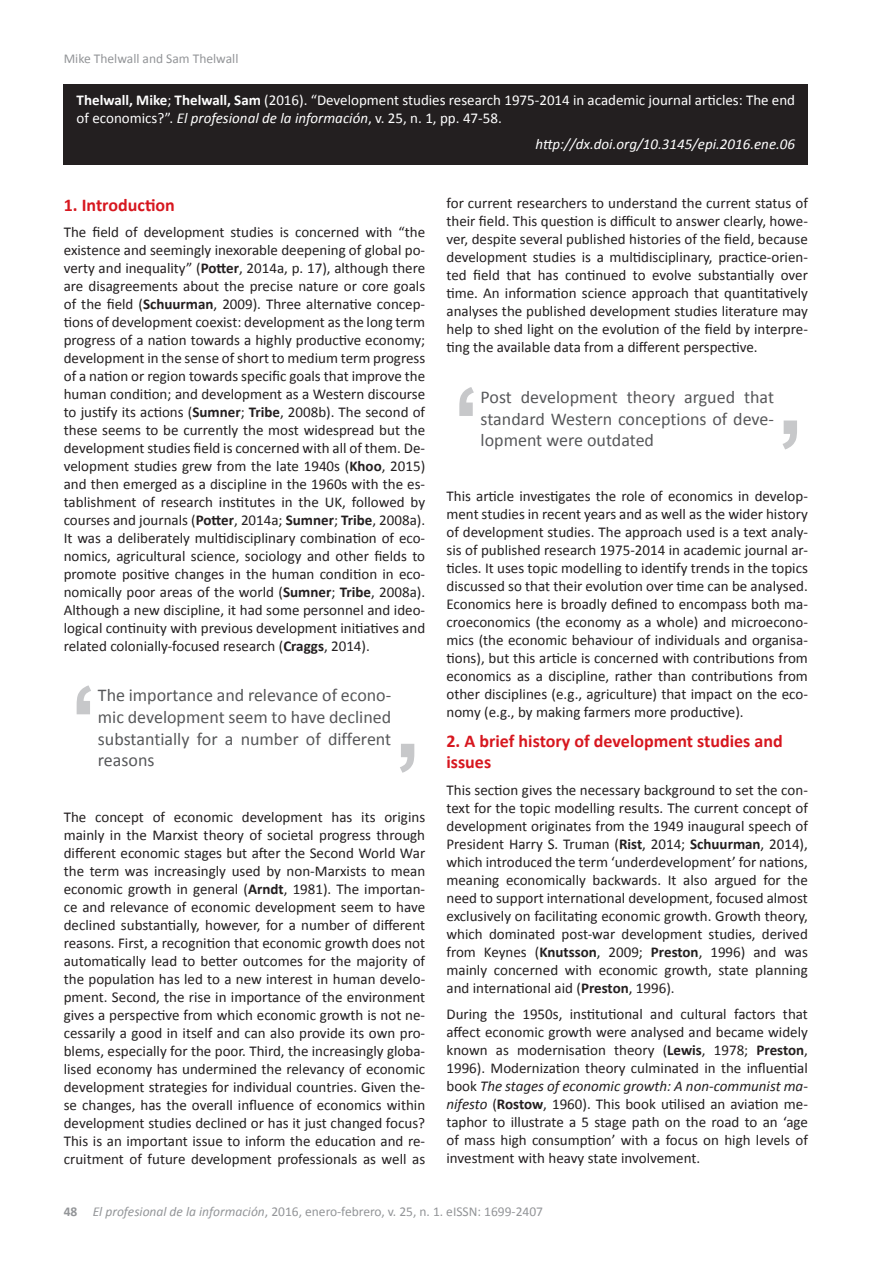
<style>
.page{position:relative;width:893px;height:1263px;background:#fff}
.page>*{position:absolute;margin:0;border:0;box-sizing:border-box;transform-origin:0 0}
.t1{font:18px/21.6px "Calibri";color:#57585a;text-align:justify}
.t2{font:700 18px/21.6px "Calibri";color:#d7171f}
.t3{font:15px/18px "Calibri";color:#231f20;text-align:justify}
.t4{font:15px/18px "Calibri";color:#fff}
.t5{font:italic 15px "Calibri";color:#fff}
.t6{font:13.5px "Calibri";color:#939598}
.s1{font-weight:700}
.s2{font-style:italic}
</style>
<div class="page">
<div style="left:64px;top:84px;width:744px;height:81px;background:#231f20"></div>
<svg style="left:400px;top:744px;width:14px;height:29px"></svg>
<svg style="left:77px;top:685px;width:14px;height:29px"></svg>
<svg style="left:782px;top:420px;width:15px;height:29px"></svg>
<svg style="left:459px;top:387px;width:15px;height:29px"></svg>
<p class="t6" style="left:64px;top:50px;width:176px">Mike Thelwall and Sam Thelwall</p>
<p class="t4" style="left:77px;top:91px;width:720px"><span class="s1">Thelwall, Mike</span>; <span class="s1">Thelwall, Sam</span> (2016). “Development studies research 1975-2014 in academic journal articles: The end of economics?”. <span class="s2">El profesional de la información</span>, v. 25, n. 1, pp. 47-58.</p>
<p class="t5" style="left:535px;top:134px;width:261px">http://dx.doi.org/10.3145/epi.2016.ene.06</p>
<p class="t2" style="left:64px;top:194px;width:113px">1. Introduction</p>
<p class="t3" style="left:64px;top:223px;width:363px">The field of development studies is concerned with “the existence and seemingly inexorable deepening of global po&shy;verty and inequality” (<span class="s1">Potter</span>, 2014a, p. 17), although there are disagreements about the precise nature or core goals of the field (<span class="s1">Schuurman</span>, 2009). Three alternative concep&shy;tions of development coexist: development as the long term progress of a nation towards a highly productive economy; development in the sense of short to medium term progress of a nation or region towards specific goals that improve the human condition; and development as a Western discourse to justify its actions (<span class="s1">Sumner</span>; <span class="s1">Tribe</span>, 2008b). The second of these seems to be currently the most widespread but the development studies field is concerned with all of them. De&shy;velopment studies grew from the late 1940s (<span class="s1">Khoo</span>, 2015) and then emerged as a discipline in the 1960s with the es&shy;tablishment of research institutes in the UK, followed by courses and journals (<span class="s1">Potter</span>, 2014a; <span class="s1">Sumner</span>; <span class="s1">Tribe</span>, 2008a).<br>It was a deliberately multidisciplinary combination of eco&shy;nomics, agricultural science, sociology and other fields to promote positive changes in the human condition in eco&shy;nomically poor areas of the world (<span class="s1">Sumner</span>; <span class="s1">Tribe</span>, 2008a).<br>Although a new discipline, it had some personnel and ideo&shy;logical continuity with previous development initiatives and related colonially-focused research (<span class="s1">Craggs</span>, 2014).</p>
<p class="t1" style="left:98px;top:685px;width:295px">The importance and relevance of econo&shy;mic development seem to have declined substantially for a number of different reasons</p>
<p class="t3" style="left:64px;top:808px;width:363px">The concept of economic development has its origins mainly in the Marxist theory of societal progress through different economic stages but after the Second World War the term was increasingly used by non-Marxists to mean economic growth in general (<span class="s1">Arndt</span>, 1981). The importan&shy;ce and relevance of economic development seem to have declined substantially, however, for a number of different reasons. First, a recognition that economic growth does not automatically lead to better outcomes for the majority of the population has led to a new interest in human develo&shy;pment. Second, the rise in importance of the environment gives a perspective from which economic growth is not ne&shy;cessarily a good in itself and can also provide its own pro&shy;blems, especially for the poor. Third, the increasingly globa&shy;lised economy has undermined the relevancy of economic development strategies for individual countries. Given the&shy;se changes, has the overall influence of economics within development studies declined or has it just changed focus?<br>This is an important issue to inform the education and re&shy;cruitment of future development professionals as well as</p>
<p class="t3" style="left:446px;top:194px;width:363px">for current researchers to understand the current status of their field. This question is difficult to answer clearly, howe&shy;ver, despite several published histories of the field, because development studies is a multidisciplinary, practice-orien&shy;ted field that has continued to evolve substantially over time. An information science approach that quantitatively analyses the published development studies literature may help to shed light on the evolution of the field by interpre&shy;ting the available data from a different perspective.</p>
<p class="t1" style="left:481px;top:386px;width:295px">Post development theory argued that standard Western conceptions of deve&shy;lopment were outdated</p>
<p class="t3" style="left:446px;top:487px;width:363px">This article investigates the role of economics in develop&shy;ment studies in recent years and as well as the wider history of development studies. The approach used is a text analy&shy;sis of published research 1975-2014 in academic journal ar&shy;ticles. It uses topic modelling to identify trends in the topics discussed so that their evolution over time can be analysed.<br>Economics here is broadly defined to encompass both ma&shy;croeconomics (the economy as a whole) and microecono&shy;mics (the economic behaviour of individuals and organisa&shy;tions), but this article is concerned with contributions from economics as a discipline, rather than contributions from other disciplines (e.g., agriculture) that impact on the eco&shy;nomy (e.g., by making farmers more productive).</p>
<p class="t2" style="left:446px;top:730px;width:338px">2. A brief history of development studies and issues</p>
<p class="t3" style="left:446px;top:781px;width:363px">This section gives the necessary background to set the con&shy;text for the topic modelling results. The current concept of development originates from the 1949 inaugural speech of President Harry S. Truman (<span class="s1">Rist</span>, 2014; <span class="s1">Schuurman</span>, 2014), which introduced the term ‘underdevelopment’ for nations, meaning economically backwards. It also argued for the need to support international development, focused almost exclusively on facilitating economic growth. Growth theory, which dominated post-war development studies, derived from Keynes (<span class="s1">Knutsson</span>, 2009; <span class="s1">Preston</span>, 1996) and was mainly concerned with economic growth, state planning and international aid (<span class="s1">Preston</span>, 1996).</p>
<p class="t3" style="left:446px;top:1005px;width:363px">During the 1950s, institutional and cultural factors that affect economic growth were analysed and became widely known as modernisation theory (<span class="s1">Lewis</span>, 1978; <span class="s1">Preston</span>, 1996). Modernization theory culminated in the influential book <span class="s2">The stages of economic growth: A non-communist ma&shy;nifesto</span> (<span class="s1">Rostow</span>, 1960). This book utilised an aviation me&shy;taphor to illustrate a 5 stage path on the road to an ‘age of mass high consumption’ with a focus on high levels of investment with heavy state involvement.</p>
<p class="t6" style="left:64px;top:1203px;width:481px"><span class="s1">48</span> <span class="s2">El profesional de la información</span>, 2016, enero-febrero, v. 25, n. 1. eISSN: 1699-2407</p>
</div>
